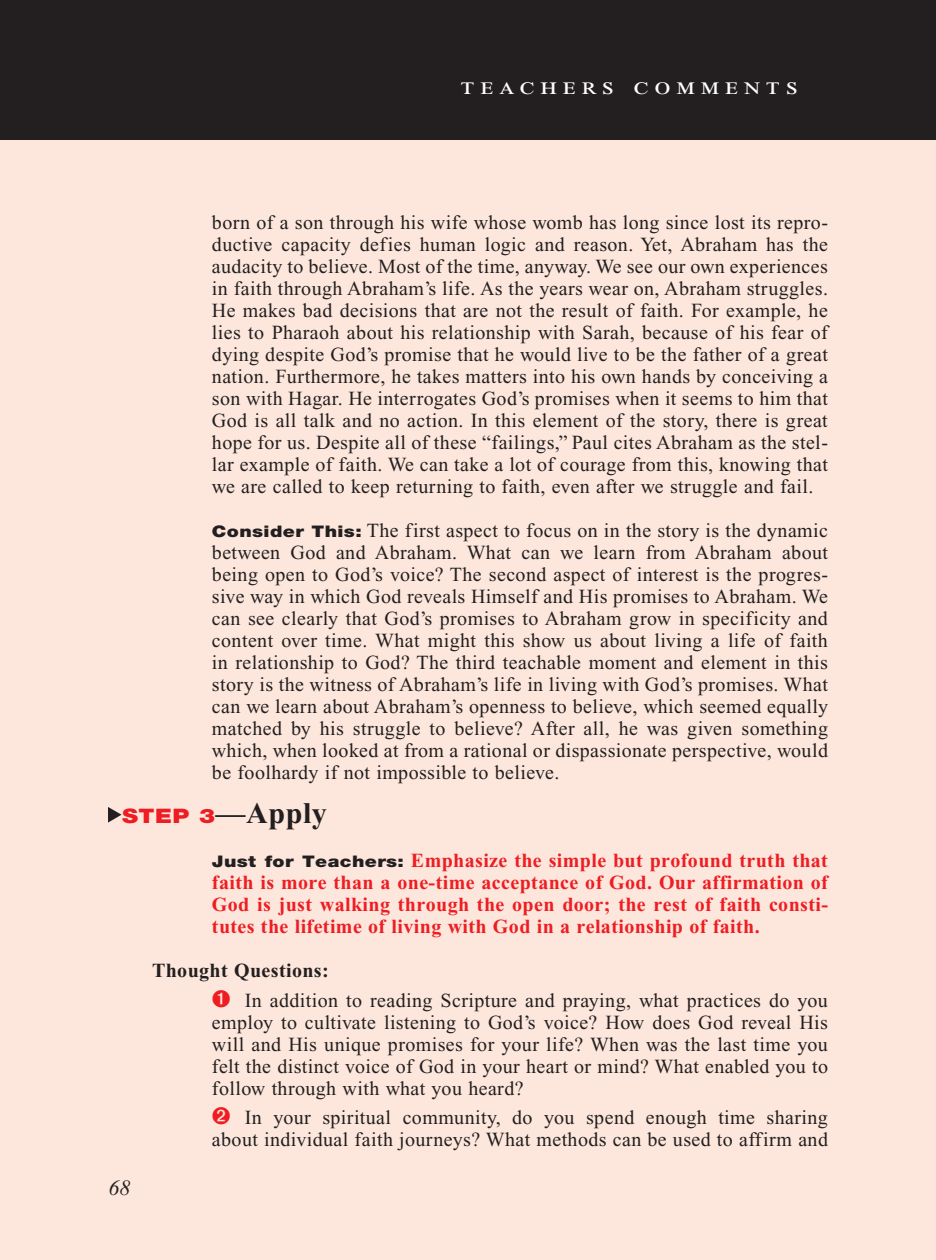
<style>
.page{position:relative;width:936px;height:1260px;background:#fff}
.page>*{position:absolute;margin:0;border:0;box-sizing:border-box;transform-origin:0 0}
.T_Aim_bodyXindent{font:700 30px "Times New Roman PS Std";letter-spacing:.02em;color:#231f20}
.Teachers_Comments_He{font:24px "Times New Roman PS Std";letter-spacing:.2em;color:#fff;scale:1.2 1}
.t1{font:italic 22px "Times New Roman PS Std";color:#231f20}
.Objectives_Body_Text{font:20px/22px "Times New Roman PS Std";letter-spacing:.02em;color:#231f20;text-align:justify}
.Bulleted_Points1{font:20px/22px "Times New Roman PS Std";letter-spacing:.02em;color:#231f20;text-align:justify}
.Objectives_Body_Text-2{font:700 20px/22px "Times New Roman PS Std";letter-spacing:.02em;color:#ee1d23;text-align:justify}
.Roman_Numeral_Sub_He{font:700 20px "Times New Roman PS Std";letter-spacing:.02em;color:#231f20}
.s1{font-family:"Helvetica Neue LT Std";font-weight:900;font-size:16px}
.s2{font-family:"Helvetica Neue LT Std";font-weight:900;font-size:20px;color:#ee1d23}
.s3{font-family:"Helvetica Neue LT Std";font-weight:900;font-size:16px;color:#231f20}
</style>
<div class="page">
<div style="left:0;top:134px;width:936px;height:1126px;background:#fde7dc"></div>
<svg style="left:108px;top:807px;width:14px;height:16px"></svg>
<div style="left:0;top:0;width:936px;height:140px;background:#231f20"></div>
<p class="Teachers_Comments_He" style="left:461px;top:73px;width:283px">teachers comments</p>
<p class="Objectives_Body_Text" style="left:212px;top:211px;width:618px">born of a son through his wife whose womb has long since lost its repro&shy;ductive capacity defies human logic and reason. Yet, Abraham has the audacity to believe. Most of the time, anyway. We see our own experiences in faith through Abraham’s life. As the years wear on, Abraham struggles.<br>He makes bad decisions that are not the result of faith. For example, he lies to Pharaoh about his relationship with Sarah, because of his fear of dying despite God’s promise that he would live to be the father of a great nation. Furthermore, he takes matters into his own hands by conceiving a son with Hagar. He interrogates God’s promises when it seems to him that God is all talk and no action. In this element of the story, there is great hope for us. Despite all of these “failings,” Paul cites Abraham as the stel&shy;lar example of faith. We can take a lot of courage from this, knowing that we are called to keep returning to faith, even after we struggle and fail.</p>
<p class="Objectives_Body_Text" style="left:212px;top:519px;width:618px"><span class="s1">Consider This:</span> The first aspect to focus on in the story is the dynamic between God and Abraham. What can we learn from Abraham about being open to God’s voice? The second aspect of interest is the progres&shy;sive way in which God reveals Himself and His promises to Abraham. We can see clearly that God’s promises to Abraham grow in specificity and content over time. What might this show us about living a life of faith in relationship to God? The third teachable moment and element in this story is the witness of Abraham’s life in living with God’s promises. What can we learn about Abraham’s openness to believe, which seemed equally matched by his struggle to believe? After all, he was given something which, when looked at from a rational or dispassionate perspective, would be foolhardy if not impossible to believe.</p>
<p class="T_Aim_bodyXindent" style="left:122px;top:796px;width:206px"><span class="s2">STEP 3</span>—Apply</p>
<p class="Objectives_Body_Text-2" style="left:212px;top:849px;width:618px"><span class="s3">Just for Teachers:</span> Emphasize the simple but profound truth that faith is more than a one-time acceptance of God. Our affirmation of God is just walking through the open door; the rest of faith consti&shy;tutes the lifetime of living with God in a relationship of faith.</p>
<p class="Roman_Numeral_Sub_He" style="left:152px;top:959px;width:178px">Thought Questions:</p>
<p class="Bulleted_Points1" style="left:212px;top:989px;width:618px;text-indent:33px">In addition to reading Scripture and praying, what practices do you employ to cultivate listening to God’s voice? How does God reveal His will and His unique promises for your life? When was the last time you felt the distinct voice of God in your heart or mind? What enabled you to follow through with what you heard?</p>
<p class="Bulleted_Points1" style="left:212px;top:1107px;width:618px;text-align:right">In your spiritual community, do you spend enough time sharing about individual faith journeys? What methods can be used to affirm and</p>
<p class="t1" style="left:109px;top:1176px;width:24px">68</p>
</div>
